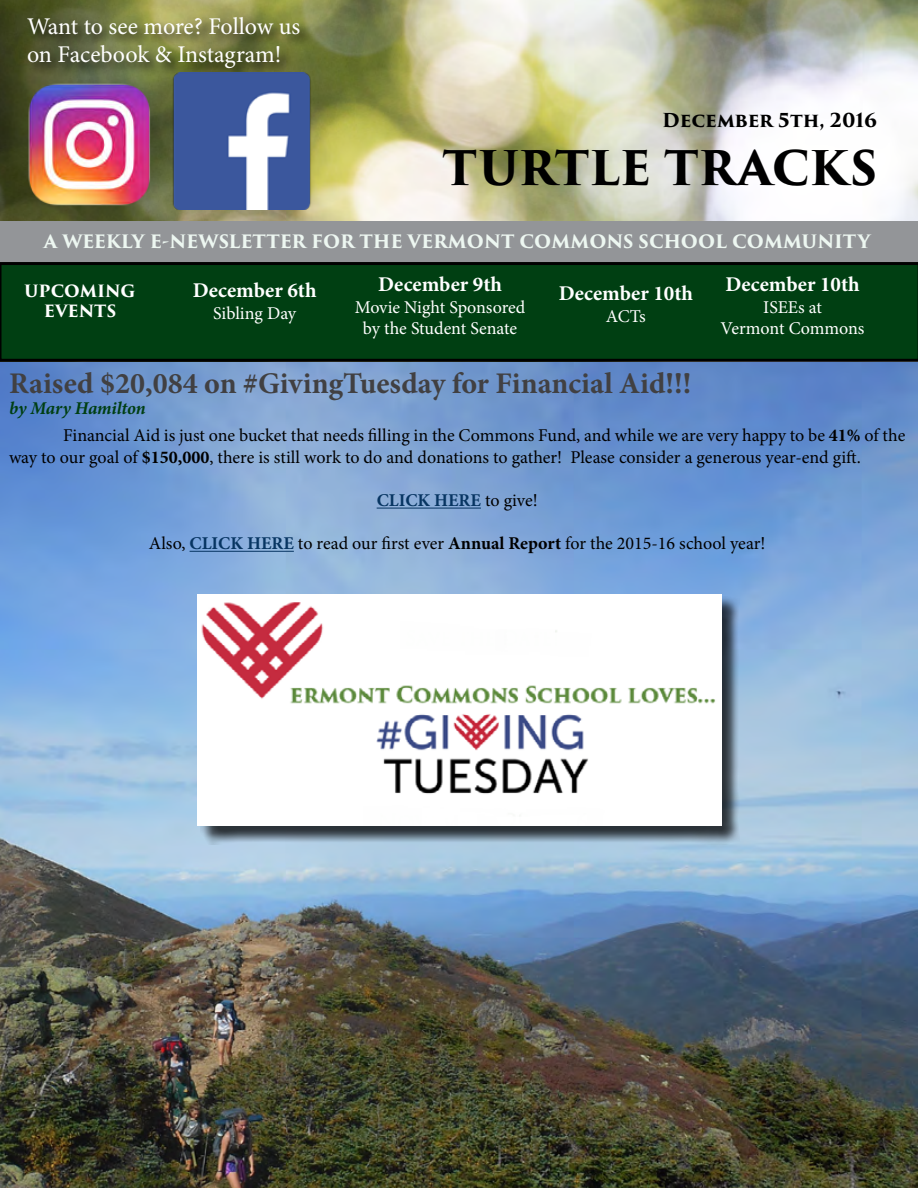
<style>
.page{position:relative;width:918px;height:1188px;background:#fff}
.page>*{position:absolute;margin:0;border:0;box-sizing:border-box;transform-origin:0 0}
.t1{font:700 46.5px "Trajan Pro 3";letter-spacing:-.01em;color:#000}
.t2{font:700 30px "Minion Pro";color:#414042}
.t3{font:24px/28.8px "Minion Pro";letter-spacing:-.005em;color:#fff}
.t4{font:700 21px "Minion Pro";color:#fff}
.t5{font:700 18.75px "Trajan Pro 3";letter-spacing:-.005em;color:#000}
.t6{font:18px/27.3px "Minion Pro";letter-spacing:-.005em;color:#000}
.t7{font:18px/21.6px "Minion Pro";letter-spacing:-.005em;color:#fff;text-align:center}
.t8{font:700 18px "Trajan Pro 3";color:#edf7f1}
.t9{font:700 18px "Minion Pro";color:#073562}
.t10{font:700 16.5px/19.8px "Trajan Pro 3";color:#fff;text-align:center}
.s1{font-weight:700;font-style:italic;color:#003f12}
.s2{font-weight:700}
.s3{font-weight:400;color:#000}
.s4{font-weight:700;color:#073562}
</style>
<div class="page">
<img style="left:0;top:0;width:918px;height:1188px">
<div style="left:0;top:221px;width:918px;height:44px;background:#939598"></div>
<svg style="left:0;top:262px;width:918px;height:100px"></svg>
<div style="left:26px;top:15px;width:288px;height:67px;background:#000;opacity:.75"></div>
<img style="left:23px;top:77px;width:135px;height:135px">
<img style="left:138px;top:73px;width:207px;height:136px">
<hr style="left:377px;top:508px;width:104px;height:1px;background:#073562">
<hr style="left:190px;top:551px;width:104px;height:1px;background:#073562">
<div style="left:200px;top:596px;width:540px;height:248px;background:#000;opacity:.75"></div>
<img style="left:198px;top:594px;width:523px;height:231px">
<h3 class="t3" style="left:27px;top:12px;width:275px">Want to see more? Follow us on Facebook &amp; Instagram!</h3>
<p class="t5" style="left:662px;top:107px;width:217px">December 5th, 2016</p>
<h1 class="t1" style="left:443px;top:133px;width:436px">TURTLE TRACKS</h1>
<p class="t8" style="left:44px;top:228px;width:828px">A WEEKLY E-NEWSLETTER FOR THE VERMONT COMMONS SCHOOL COMMUNITY</p>
<p class="t4" style="left:378px;top:270px;width:125px">December 9th</p>
<p class="t7" style="left:355px;top:296px;width:172px">Movie Night Sponsored by the Student Senate</p>
<p class="t4" style="left:193px;top:276px;width:125px">December 6th</p>
<p class="t7" style="left:213px;top:302px;width:84px">Sibling Day</p>
<p class="t10" style="left:24px;top:282px;width:113px">UPCOMING<br>EVENTS</p>
<p class="t4" style="left:559px;top:279px;width:136px">December 10th</p>
<p class="t7" style="left:606px;top:306px;width:41px">ACTs</p>
<p class="t4" style="left:725px;top:270px;width:136px">December 10th</p>
<p class="t7" style="left:721px;top:296px;width:145px">ISEEs at<br>Vermont Commons</p>
<h2 class="t2" style="left:9px;top:362px;width:684px">Raised $20,084 on #GivingTuesday for Financial Aid!!!</h2>
<p class="t6" style="left:63px;top:395px;width:844px;text-indent:-54px"><span class="s1">by Mary Hamilton<br></span>Financial Aid is just one bucket that needs filling in the Commons Fund, and while we are very happy to be <span class="s2">41%</span> of the</p>
<p class="t6" style="left:9px;top:444px;width:853px">way to our goal of <span class="s2">$150,000</span>, there is still work to do and donations to gather! Please consider a generous year-end gift.</p>
<p class="t9" style="left:377px;top:488px;width:163px">CLICK HERE <span class="s3">to give!</span></p>
<p class="t6" style="left:149px;top:530px;width:618px">Also, <span class="s4">CLICK HERE</span> to read our first ever <span class="s2">Annual Report</span> for the 2015-16 school year!</p>
</div>
